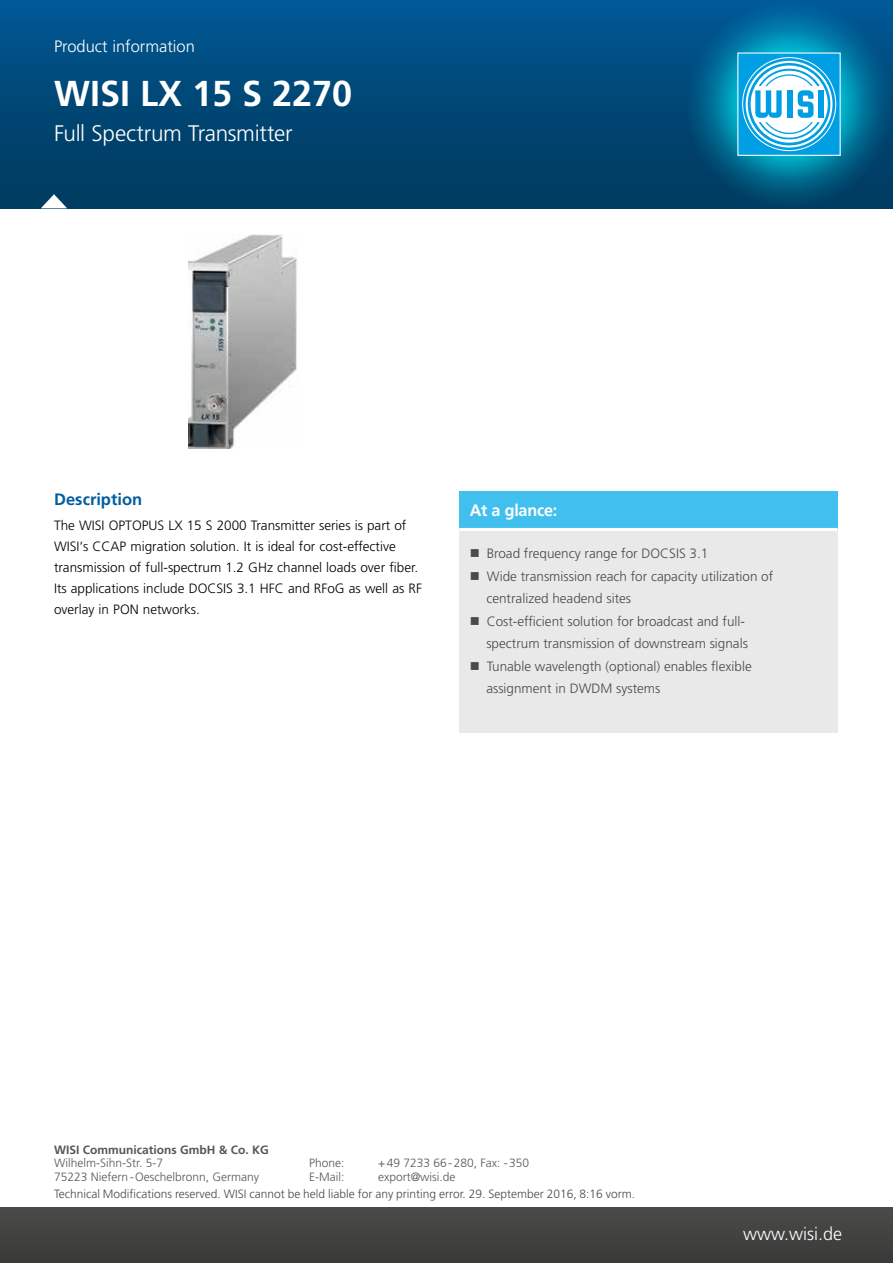
<style>
.page{position:relative;width:893px;height:1263px;background:#fff}
.page>*{position:absolute;margin:0;border:0;box-sizing:border-box;transform-origin:0 0}
.t1{font:700 36px "Frutiger LT Std";color:#fff}
.t2{font:300 22.5px "Frutiger LT Std";letter-spacing:-.015em;color:#fff}
.t3{font:300 18px "Frutiger LT Std";color:#fff}
.t4{font:300 16.5px "Frutiger LT Std";color:#fff}
.t5{font:700 16.5px "Frutiger LT Std";color:#005d9f}
.t6{font:700 16.5px "Frutiger LT Std";letter-spacing:-.01em;color:#fff}
.t7{font:300 13.5px/22.5px "Frutiger LT Std";color:#4a4a49}
.t8{font:300 13.5px/21px "Frutiger LT Std";color:#000}
.t9{font:300 12px "Frutiger LT Std";color:#575756}
.t10{font:300 12px "Frutiger LT Std";color:#4a4a49}
.t11{font:700 12px "Frutiger LT Std";color:#575756}
</style>
<div class="page">
<div style="left:0;top:0;width:893px;height:208px;background:linear-gradient(to bottom,#005794,#00395c)"></div>
<div style="left:685px;top:2px;width:208px;height:205px;background:linear-gradient(to bottom,#005e99,#004265);border-radius:50%"></div>
<svg style="left:698px;top:13px;width:182px;height:182px;background:#00648f"></svg>
<svg style="left:711px;top:29px;width:156px;height:150px;background:#0891b1"></svg>
<div style="left:738px;top:53px;width:102px;height:102px;background:#009fe3"></div>
<svg style="left:742px;top:57px;width:94px;height:94px"></svg>
<svg style="left:743px;top:58px;width:92px;height:92px"></svg>
<svg style="left:746px;top:61px;width:86px;height:87px"></svg>
<svg style="left:748px;top:63px;width:82px;height:82px"></svg>
<div style="left:751px;top:66px;width:77px;height:77px;background:#fff;border-radius:50%"></div>
<div style="left:819px;top:90px;width:5px;height:28px;background:#009fe3"></div>
<svg style="left:755px;top:68px;width:65px;height:73px"></svg>
<div style="left:0;top:1208px;width:893px;height:55px;background:#424241"></div>
<svg style="left:41px;top:194px;width:26px;height:14px"></svg>
<img style="left:188px;top:234px;width:110px;height:214px">
<div style="left:459px;top:491px;width:378px;height:38px;background:#41c0f0"></div>
<div style="left:459px;top:529px;width:378px;height:204px;background:#e9e9e9"></div>
<hr style="left:459px;top:528px;width:378px;height:3px;background:#fff">
<p class="t4" style="left:54px;top:37px;width:142px">Product information</p>
<h1 class="t1" style="left:54px;top:73px;width:300px">WISI LX 15 S 2270</h1>
<h2 class="t2" style="left:54px;top:120px;width:240px">Full Spectrum Transmitter</h2>
<p class="t5" style="left:54px;top:489px;width:90px">Description</p>
<p class="t8" style="left:54px;top:515px;width:369px">The WISI OPTOPUS LX 15 S 2000 Transmitter series is part of WISI‘s CCAP migration solution. It is ideal for cost-effective transmission of full-spectrum 1.2 GHz channel loads over fiber.<br>Its applications include DOCSIS 3.1 HFC and RFoG as well as RF overlay in PON networks.</p>
<p class="t6" style="left:470px;top:501px;width:89px">At a glance:</p>
<p class="t7" style="left:486px;top:542px;width:288px">Broad frequency range for DOCSIS 3.1<br>Wide transmission reach for capacity utilization of centralized headend sites<br>Cost-efficient solution for broadcast and full&shy;spectrum transmission of downstream signals Tunable wavelength (optional) enables flexible assignment in DWDM systems</p>
<p class="t11" style="left:54px;top:1142px;width:216px">WISI Communications GmbH &amp; Co. KG</p>
<p class="t9" style="left:54px;top:1156px;width:111px">Wilhelm-Sihn-Str. 5-7</p>
<p class="t9" style="left:309px;top:1156px;width:37px">Phone:</p>
<p class="t9" style="left:378px;top:1156px;width:153px">+49 7233 66-280, Fax: -350</p>
<p class="t9" style="left:54px;top:1170px;width:207px">75223 Niefern-Oeschelbronn, Germany</p>
<p class="t9" style="left:309px;top:1170px;width:37px">E-Mail:</p>
<p class="t9" style="left:378px;top:1170px;width:79px">export@wisi.de</p>
<p class="t10" style="left:54px;top:1187px;width:583px">Technical Modifications reserved. WISI cannot be held liable for any printing error. 29. September 2016, 8:16 vorm.</p>
<h3 class="t3" style="left:743px;top:1224px;width:101px">www.wisi.de</h3>
</div>
